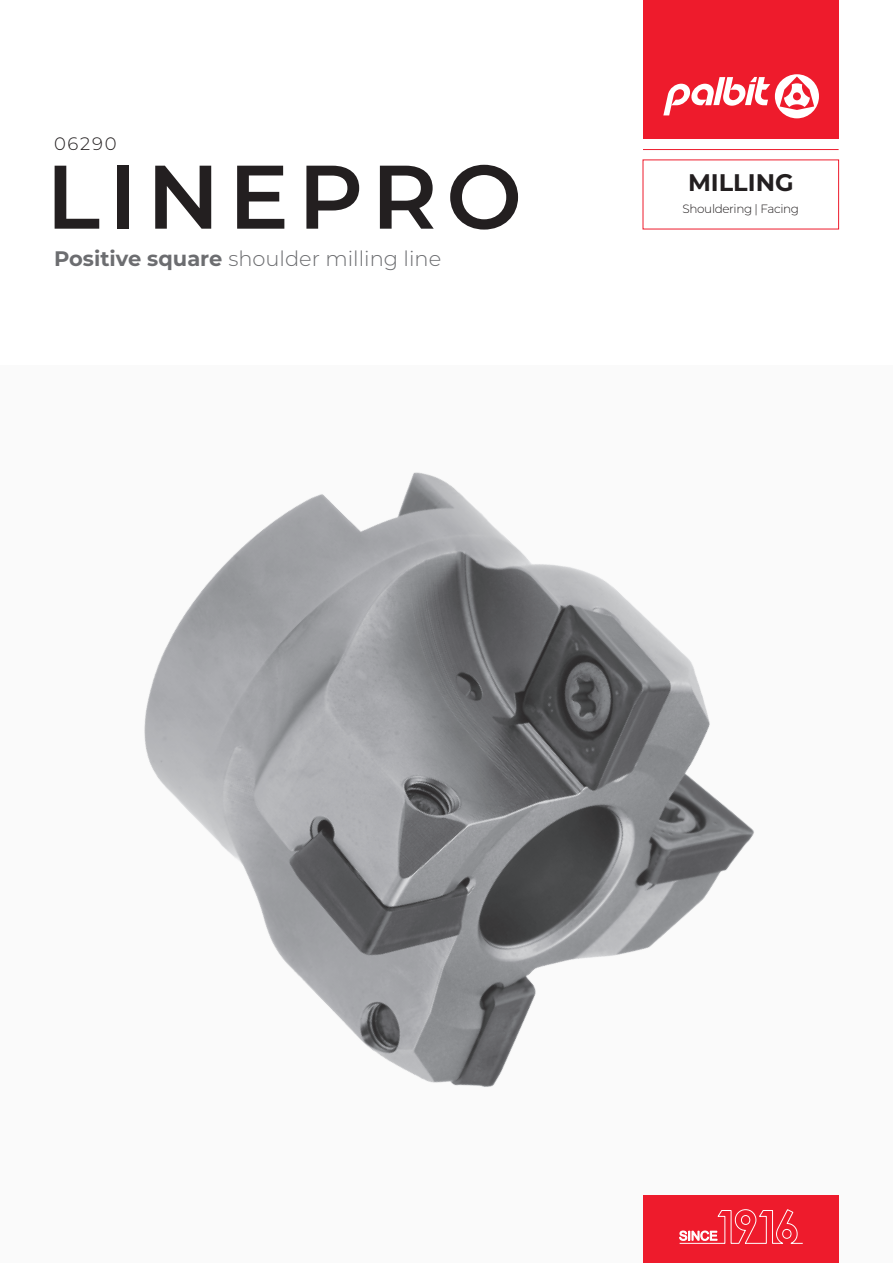
<style>
.page{position:relative;width:893px;height:1263px;background:#fff}
.page>*{position:absolute;margin:0;border:0;box-sizing:border-box;transform-origin:0 0}
.t1{font:600 90px "Montserrat";letter-spacing:.1em;color:#231f20}
.t2{font:700 24px "Montserrat";color:#231f20}
.t3{font:300 21px "Montserrat";color:#6c6d70}
.t4{font:300 18px "Montserrat";letter-spacing:.1em;color:#231f20}
.t5{font:300 12px "Montserrat";letter-spacing:-.03em;color:#231f20}
.s1{font-weight:700}
</style>
<div class="page">
<div style="left:0;top:366px;width:893px;height:897px;background:#fafafa"></div>
<div style="left:643px;top:0;width:196px;height:138px;background:#ee1b2c"></div>
<div style="left:643px;top:1196px;width:196px;height:67px;background:#ee1b2c"></div>
<svg style="left:663px;top:74px;width:156px;height:44px"></svg>
<hr style="left:643px;top:149px;width:196px;height:1px;background:#ee1b2c">
<svg style="left:679px;top:1209px;width:124px;height:35px"></svg>
<img style="left:144px;top:472px;width:610px;height:615px">
<p class="t4" style="left:54px;top:131px;width:64px">06290</p>
<p class="t1" style="left:46px;top:133px;width:477px">LINEPRO</p>
<p class="t2" style="left:688px;top:166px;width:107px">MILLING</p>
<p class="t5" style="left:683px;top:200px;width:118px">Shouldering | Facing</p>
<p class="t3" style="left:54px;top:245px;width:389px"><span class="s1">Positive square</span> shoulder milling line</p>
</div>
